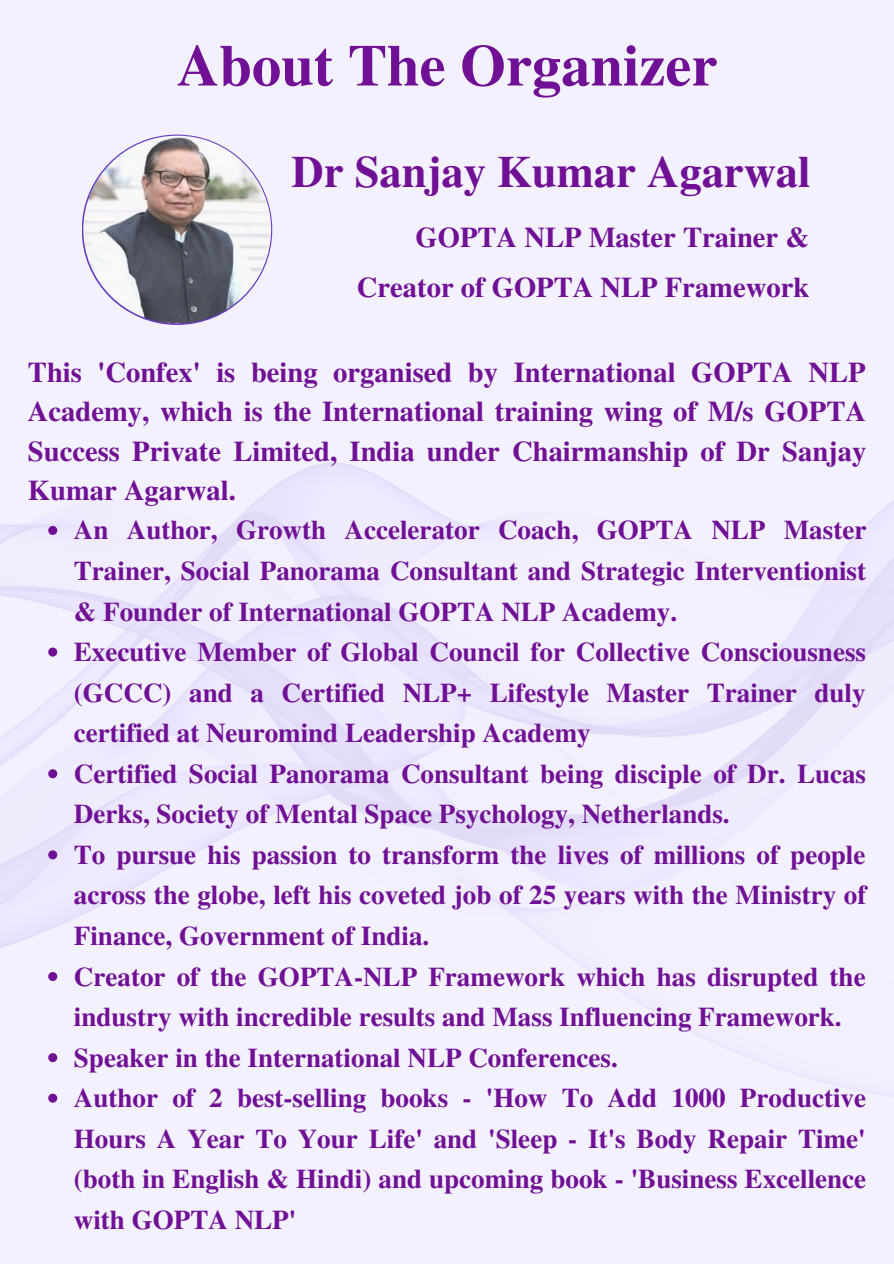
<style>
.page{position:relative;width:894px;height:1264px;background:#fff}
.page>*{position:absolute;margin:0;border:0;box-sizing:border-box;transform-origin:0 0}
.t1{font:700 58.5px "Te X Gyre Termes";color:#701095}
.t2{font:700 44.55px "Te X Gyre Termes";color:#701095}
.t3{font:700 28.5px/39.5px "Te X Gyre Termes";color:#701095;text-align:justify}
.t4{font:700 27px/40.5px "Te X Gyre Termes";color:#701095;text-align:justify}
</style>
<div class="page">
<img style="left:0;top:0;width:893px;height:1262px">
<svg style="left:48px;top:526px;width:9px;height:9px"></svg>
<svg style="left:48px;top:647px;width:9px;height:9px"></svg>
<svg style="left:48px;top:769px;width:9px;height:9px"></svg>
<svg style="left:48px;top:850px;width:9px;height:9px"></svg>
<svg style="left:48px;top:972px;width:9px;height:9px"></svg>
<svg style="left:48px;top:1053px;width:9px;height:9px"></svg>
<svg style="left:48px;top:1093px;width:9px;height:9px"></svg>
<svg style="left:82px;top:134px;width:190px;height:191px"></svg>
<img style="left:83px;top:136px;width:188px;height:187px;border-radius:50%">
<p class="t1" style="left:177px;top:20px;width:541px">About The Organizer</p>
<p class="t2" style="left:291px;top:137px;width:520px">Dr Sanjay Kumar Agarwal</p>
<p class="t3" style="left:415px;top:216px;width:395px">GOPTA NLP Master Trainer &amp;</p>
<p class="t3" style="left:357px;top:266px;width:453px">Creator of GOPTA NLP Framework</p>
<p class="t3" style="left:28px;top:351px;width:839px">This 'Confex' is being organised by International GOPTA NLP Academy, which is the International training wing of M/s GOPTA Success Private Limited, India under Chairmanship of Dr Sanjay Kumar Agarwal.</p>
<p class="t4" style="left:74px;top:508px;width:793px">An Author, Growth Accelerator Coach, GOPTA NLP Master Trainer, Social Panorama Consultant and Strategic Interventionist &amp; Founder of International GOPTA NLP Academy.</p>
<p class="t4" style="left:74px;top:630px;width:793px">Executive Member of Global Council for Collective Consciousness (GCCC) and a Certified NLP+ Lifestyle Master Trainer duly certified at Neuromind Leadership Academy</p>
<p class="t4" style="left:74px;top:752px;width:793px">Certified Social Panorama Consultant being disciple of Dr. Lucas<br>Derks, Society of Mental Space Psychology, Netherlands.</p>
<p class="t4" style="left:74px;top:833px;width:793px">To pursue his passion to transform the lives of millions of people across the globe, left his coveted job of 25 years with the Ministry of Finance, Government of India.</p>
<p class="t4" style="left:74px;top:954px;width:793px">Creator of the GOPTA-NLP Framework which has disrupted the industry with incredible results and Mass Influencing Framework.</p>
<p class="t4" style="left:74px;top:1035px;width:545px">Speaker in the International NLP Conferences.</p>
<p class="t4" style="left:74px;top:1076px;width:793px">Author of 2 best-selling books - 'How To Add 1000 Productive Hours A Year To Your Life' and 'Sleep - It's Body Repair Time' (both in English &amp; Hindi) and upcoming book - 'Business Excellence with GOPTA NLP'</p>
</div>
